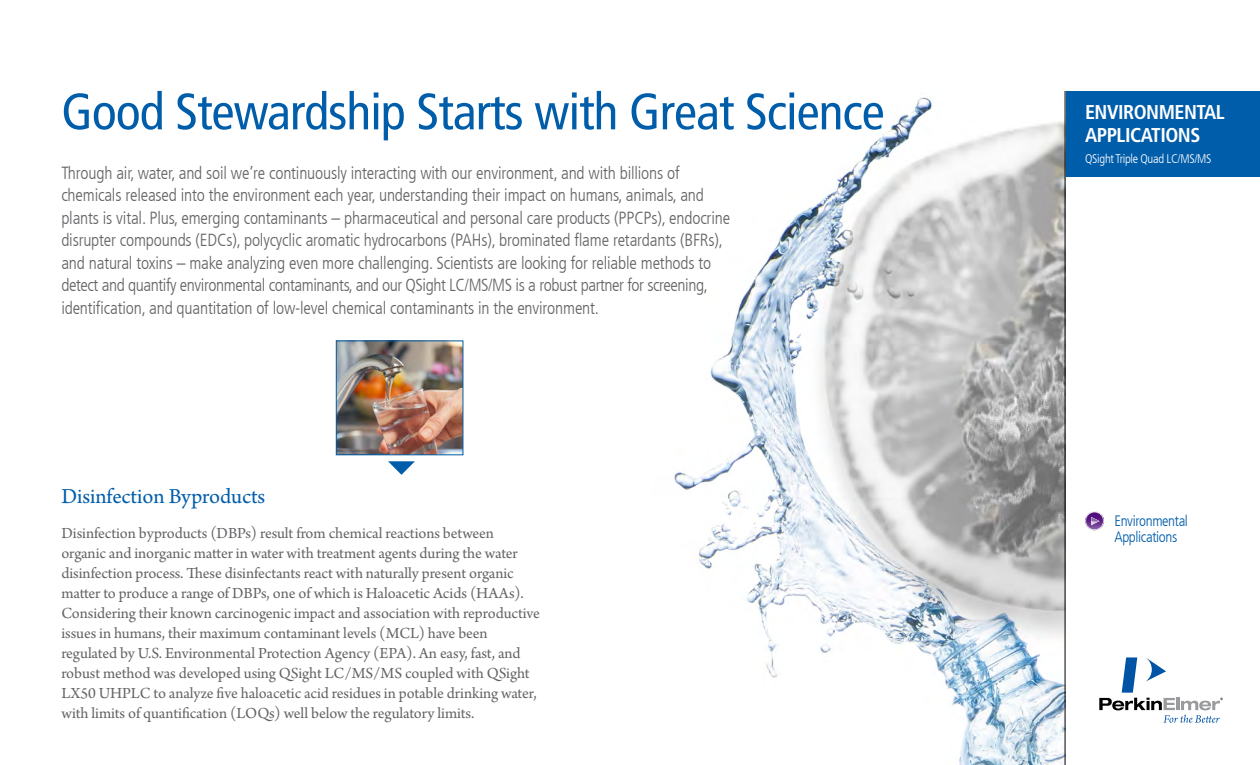
<style>
.page{position:relative;width:1260px;height:765px;background:#fff}
.page>*{position:absolute;margin:0;border:0;box-sizing:border-box;transform-origin:0 0}
.t1{font:condensed 51.25px "Frutiger LT Com";letter-spacing:-.015em;color:#005daa}
.t2{font:22.5px "Arno Pro";letter-spacing:-.005em;color:#005daa}
.t3{font:700 condensed 20px/22.5px "Frutiger LT Com";letter-spacing:-.025em;color:#fff}
.t4{font:300 condensed 17.5px/22.5px "Frutiger LT Com";letter-spacing:-.01em;color:#636466}
.t5{font:16.25px/20px "Arno Pro";letter-spacing:-.005em;color:#636466}
.t6{font:300 condensed 15px/16.2px "Frutiger LT Com";letter-spacing:-.025em;color:#005daa}
.t7{font:300 condensed 12.5px "Frutiger LT Com";letter-spacing:-.025em;color:#fff}
</style>
<div class="page">
<div style="left:1065px;top:91px;width:195px;height:85px;background:#005daa"></div>
<img style="left:399px;top:90px;width:666px;height:675px">
<hr style="left:1065px;top:91px;width:1px;height:674px;background:#000">
<svg style="left:1099px;top:657px;width:123px;height:66px"></svg>
<svg style="left:1085px;top:511px;width:19px;height:19px"></svg>
<img style="left:338px;top:343px;width:123px;height:110px">
<div style="left:336px;top:341px;width:127px;height:114px;border:1px solid #005daa"></div>
<svg style="left:388px;top:461px;width:27px;height:14px"></svg>
<h1 class="t1" style="left:61px;top:82px;width:825px">Good Stewardship Starts with Great Science</h1>
<p class="t4" style="left:61px;top:162px;width:670px">Through air, water, and soil we’re continuously interacting with our environment, and with billions of chemicals released into the environment each year, understanding their impact on humans, animals, and plants is vital. Plus, emerging contaminants – pharmaceutical and personal care products (PPCPs), endocrine disrupter compounds (EDCs), polycyclic aromatic hydrocarbons (PAHs), brominated flame retardants (BFRs), and natural toxins – make analyzing even more challenging. Scientists are looking for reliable methods to detect and quantify environmental contaminants, and our QSight LC/MS/MS is a robust partner for screening, identification, and quantitation of low-level chemical contaminants in the environment.</p>
<h2 class="t2" style="left:61px;top:484px;width:205px">Disinfection Byproducts</h2>
<p class="t5" style="left:61px;top:523px;width:480px">Disinfection byproducts (DBPs) result from chemical reactions between organic and inorganic matter in water with treatment agents during the water disinfection process. These disinfectants react with naturally present organic matter to produce a range of DBPs, one of which is Haloacetic Acids (HAAs).<br>Considering their known carcinogenic impact and association with reproductive issues in humans, their maximum contaminant levels (MCL) have been regulated by U.S. Environmental Protection Agency (EPA). An easy, fast, and robust method was developed using QSight LC/MS/MS coupled with QSight LX50 UHPLC to analyze five haloacetic acid residues in potable drinking water, with limits of quantification (LOQs) well below the regulatory limits.</p>
<p class="t3" style="left:1085px;top:101px;width:141px">ENVIRONMENTAL<br>APPLICATIONS</p>
<p class="t7" style="left:1085px;top:151px;width:128px">QSight Triple Quad LC/MS/MS</p>
<p class="t6" style="left:1114px;top:513px;width:75px">Environmental<br>Applications</p>
</div>
